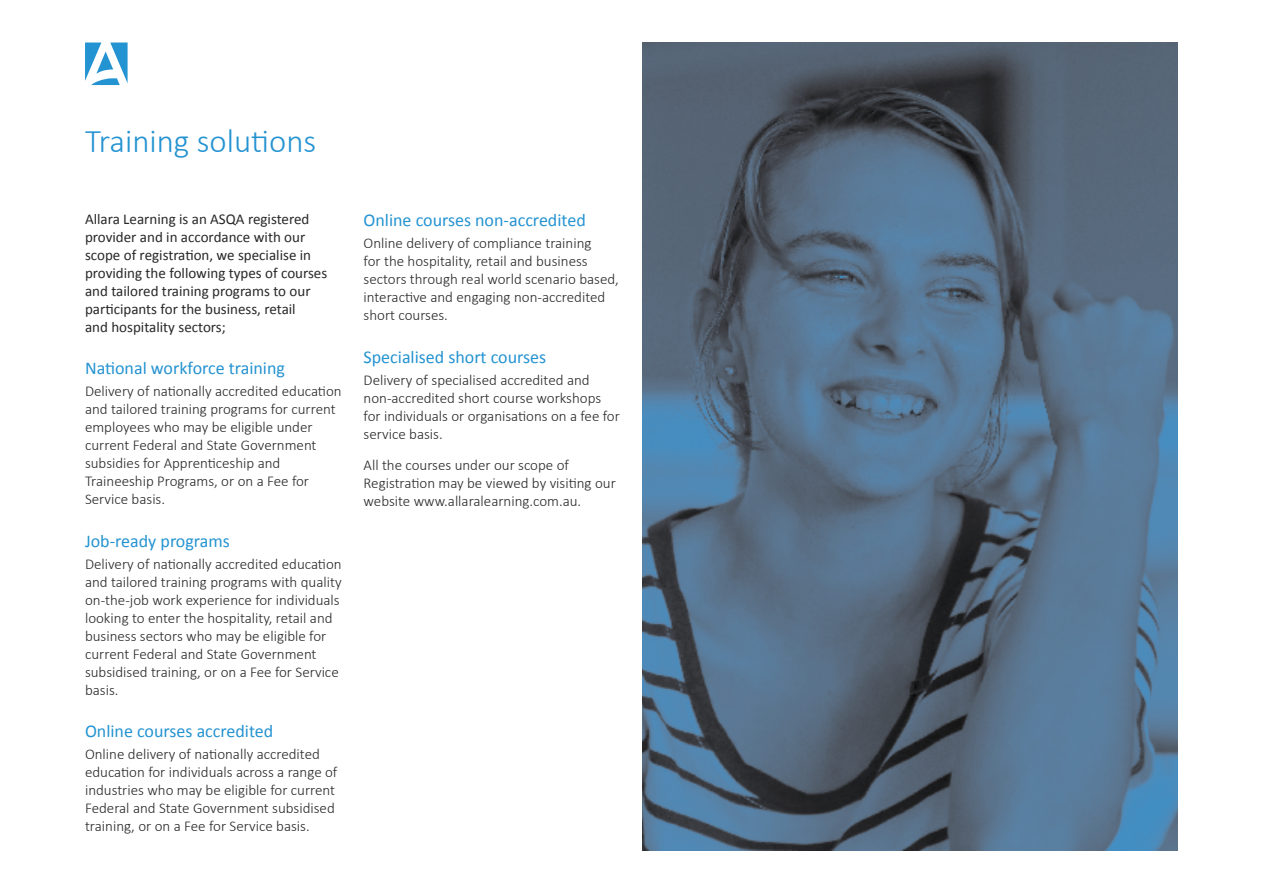
<style>
.page{position:relative;width:1263px;height:893px;background:#fff}
.page>*{position:absolute;margin:0;border:0;box-sizing:border-box;transform-origin:0 0}
.t1{font:300 33px "Calibri";color:#2493d1}
.t2{font:18px "Calibri";color:#2493d1}
.t3{font:300 15px/18px "Calibri";color:#292829}
.t4{font:15px/18px "Calibri";color:#292829}
</style>
<div class="page">
<svg style="left:85px;top:43px;width:43px;height:42px"></svg>
<img style="left:642px;top:43px;width:536px;height:807px">
<h1 class="t1" style="left:85px;top:121px;width:233px">Training solutions</h1>
<p class="t4" style="left:85px;top:210px;width:244px">Allara Learning is an ASQA registered provider and in accordance with our scope of registration, we specialise in providing the following types of courses and tailored training programs to our participants for the business, retail<br>and hospitality sectors;</p>
<p class="t2" style="left:85px;top:357px;width:201px">National workforce training</p>
<p class="t3" style="left:85px;top:382px;width:258px">Delivery of nationally accredited education and tailored training programs for current employees who may be eligible under current Federal and State Government subsidies for Apprenticeship and Traineeship Programs, or on a Fee for Service basis.</p>
<p class="t2" style="left:85px;top:529px;width:146px">Job-ready programs</p>
<p class="t3" style="left:85px;top:554px;width:258px">Delivery of nationally accredited education and tailored training programs with quality on-the-job work experience for individuals looking to enter the hospitality, retail and business sectors who may be eligible for current Federal and State Government subsidised training, or on a Fee for Service basis.</p>
<p class="t2" style="left:85px;top:720px;width:190px">Online courses accredited</p>
<p class="t3" style="left:85px;top:745px;width:254px">Online delivery of nationally accredited education for individuals across a range of industries who may be eligible for current Federal and State Government subsidised training, or on a Fee for Service basis.</p>
<p class="t2" style="left:364px;top:209px;width:224px">Online courses non-accredited</p>
<p class="t3" style="left:364px;top:234px;width:257px">Online delivery of compliance training<br>for the hospitality, retail and business sectors through real world scenario based, interactive and engaging non-accredited short courses.</p>
<p class="t2" style="left:364px;top:345px;width:184px">Specialised short courses</p>
<p class="t3" style="left:364px;top:370px;width:258px">Delivery of specialised accredited and non-accredited short course workshops for individuals or organisations on a fee for service basis.</p>
<p class="t3" style="left:364px;top:455px;width:254px">All the courses under our scope of<br>Registration may be viewed by visiting our website www.allaralearning.com.au.</p>
</div>
